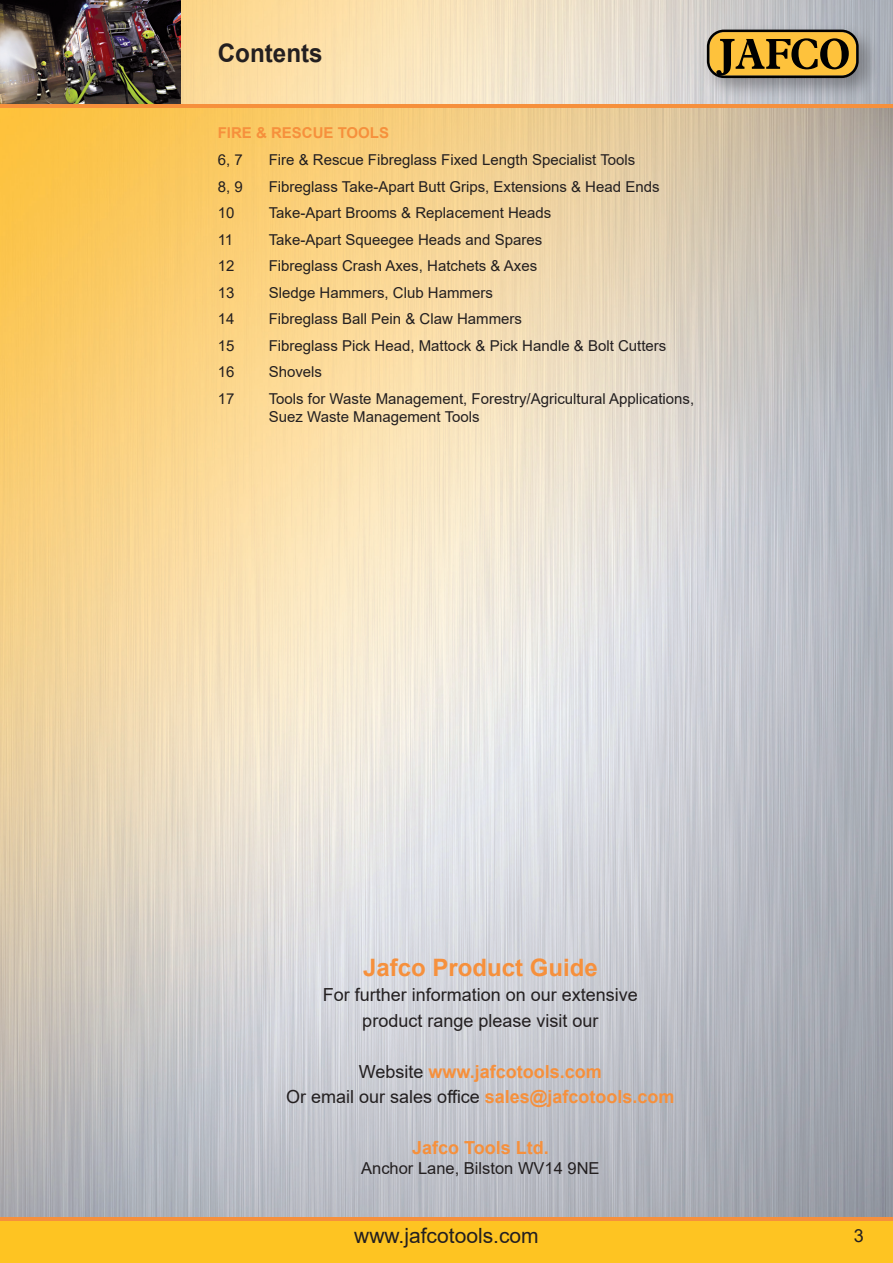
<style>
.page{position:relative;width:893px;height:1263px;background:#fff}
.page>*{position:absolute;margin:0;border:0;box-sizing:border-box;transform-origin:0 0}
.t1{font:700 25.5px "Arial";color:#231f20;scale:.95 1}
.t2{font:700 24px "Arial";color:#f6903c}
.t3{font:21px "Arial";color:#231f20}
.t4{font:18px "Arial";color:#231f20}
.t5{font:700 18px "Arial";color:#f6903c}
.t6{font:16.5px "Arial";color:#231f20}
.t7{font:15px/18px "Arial";color:#231f20}
.t8{font:700 15px "Arial";color:#f6903c}
.s1{font-weight:400;color:#231f20}
.s2{font-weight:700;color:#f6903c}
</style>
<div class="page">
<img style="left:0;top:0;width:893px;height:1217px">
<img style="left:0;top:0;width:180px;height:104px">
<div style="left:701px;top:24px;width:180px;height:76px;background:#231f20;opacity:.35"></div>
<svg style="left:707px;top:30px;width:152px;height:48px;background:#a37e2c"></svg>
<div style="left:0;top:1220px;width:893px;height:43px;background:#fec422"></div>
<hr style="left:0;top:1217px;width:893px;height:3px;background:#f6903c">
<hr style="left:0;top:104px;width:893px;height:4px;background:#f6903c">
<p class="t1" style="left:218px;top:36px;width:112px">Contents</p>
<p class="t8" style="left:218px;top:123px;width:173px">FIRE &amp; RESCUE TOOLS</p>
<p class="t7" style="left:218px;top:151px;width:27px">6, 7</p>
<p class="t7" style="left:269px;top:151px;width:368px">Fire &amp; Rescue Fibreglass Fixed Length Specialist Tools</p>
<p class="t7" style="left:218px;top:177px;width:27px">8, 9</p>
<p class="t7" style="left:269px;top:177px;width:392px">Fibreglass Take-Apart Butt Grips, Extensions &amp; Head Ends</p>
<p class="t7" style="left:218px;top:204px;width:18px">10</p>
<p class="t7" style="left:269px;top:204px;width:284px">Take-Apart Brooms &amp; Replacement Heads</p>
<p class="t7" style="left:218px;top:230px;width:17px">11</p>
<p class="t7" style="left:269px;top:230px;width:275px">Take-Apart Squeegee Heads and Spares</p>
<p class="t7" style="left:218px;top:257px;width:18px">12</p>
<p class="t7" style="left:269px;top:257px;width:270px">Fibreglass Crash Axes, Hatchets &amp; Axes</p>
<p class="t7" style="left:218px;top:283px;width:18px">13</p>
<p class="t7" style="left:269px;top:283px;width:226px">Sledge Hammers, Club Hammers</p>
<p class="t7" style="left:218px;top:310px;width:18px">14</p>
<p class="t7" style="left:269px;top:310px;width:255px">Fibreglass Ball Pein &amp; Claw Hammers</p>
<p class="t7" style="left:218px;top:336px;width:18px">15</p>
<p class="t7" style="left:269px;top:336px;width:399px">Fibreglass Pick Head, Mattock &amp; Pick Handle &amp; Bolt Cutters</p>
<p class="t7" style="left:218px;top:363px;width:18px">16</p>
<p class="t7" style="left:269px;top:363px;width:55px">Shovels</p>
<p class="t7" style="left:218px;top:389px;width:18px">17</p>
<p class="t7" style="left:269px;top:389px;width:427px">Tools for Waste Management, Forestry/Agricultural Applications,<br>Suez Waste Management Tools</p>
<p class="t2" style="left:363px;top:950px;width:236px">Jafco Product Guide</p>
<p class="t4" style="left:323px;top:982px;width:317px">For further information on our extensive</p>
<p class="t4" style="left:362px;top:1008px;width:238px">product range please visit our</p>
<p class="t5" style="left:359px;top:1059px;width:245px"><span class="s1">Website</span> www.jafcotools.com</p>
<p class="t4" style="left:286px;top:1084px;width:390px">Or email our sales office <span class="s2">sales@jafcotools.com</span></p>
<p class="t5" style="left:412px;top:1135px;width:138px">Jafco Tools Ltd.</p>
<p class="t6" style="left:361px;top:1157px;width:240px">Anchor Lane, Bilston WV14 9NE</p>
<h3 class="t3" style="left:354px;top:1221px;width:186px">www.jafcotools.com</h3>
<p class="t4" style="left:854px;top:1223px;width:12px">3</p>
</div>
